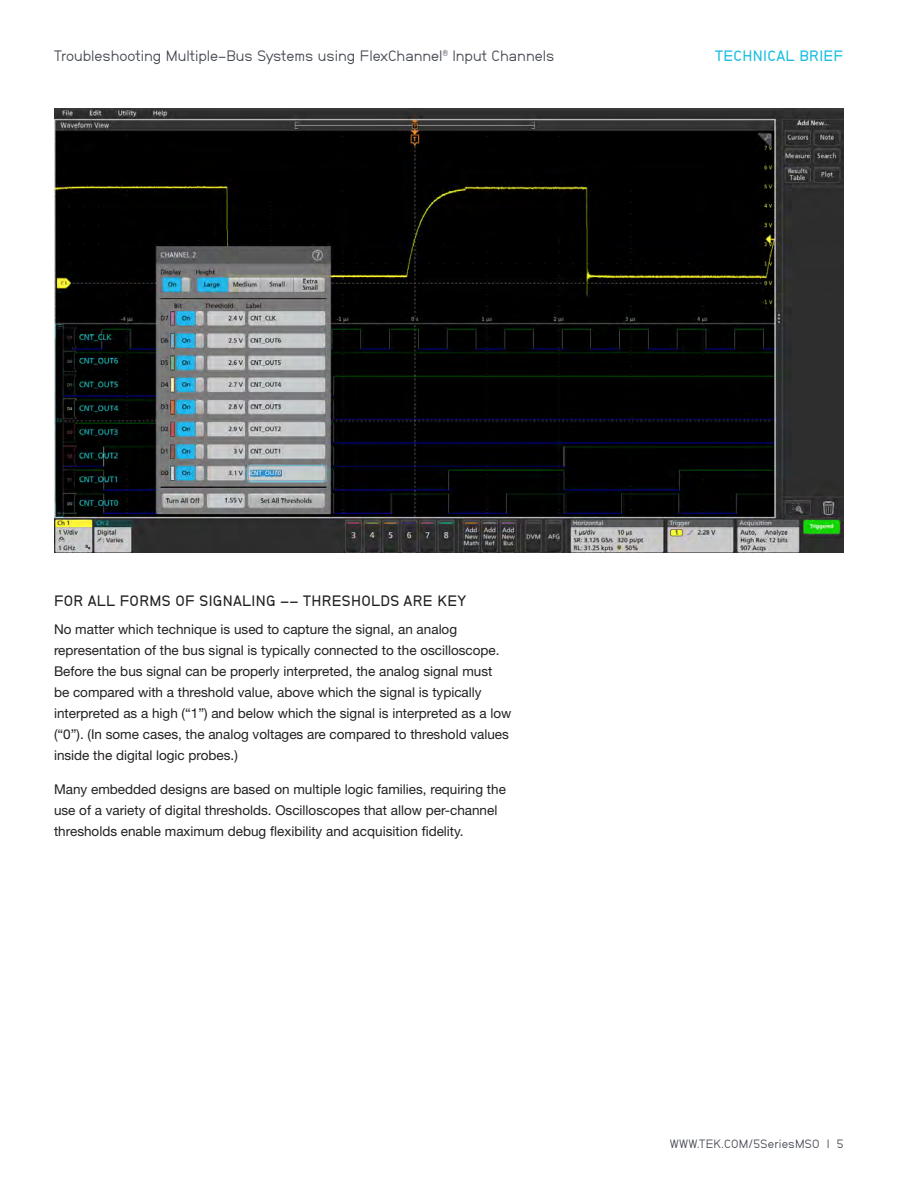
<style>
.page{position:relative;width:918px;height:1188px;background:#fff}
.page>*{position:absolute;margin:0;border:0;box-sizing:border-box;transform-origin:0 0}
.t1{font:15px "Neubau Grotesk Nor";color:#41464e}
.Subheads{font:15px "Neubau Grotesk Hal";letter-spacing:.02em;color:#231f20}
.t2{font:15px "Neubau Grotesk Hal";letter-spacing:.02em;color:#1cbfdf}
.Body_-_regular{font:13.5px/21px "Helvetica Neue";color:#231f20}
.t3{font:12px "Neubau Grotesk Nor";letter-spacing:.02em;color:#41464e}
</style>
<div class="page">
<img style="left:54px;top:108px;width:789px;height:444px">
<p class="t1" style="left:54px;top:47px;width:502px">Troubleshooting Multiple-Bus Systems using FlexChannel<sup>®</sup> Input Channels</p>
<p class="t2" style="left:715px;top:46px;width:129px">TECHNICAL BRIEF</p>
<p class="Subheads" style="left:54px;top:591px;width:414px">FOR ALL FORMS OF SIGNALING -- THRESHOLDS ARE KEY</p>
<p class="Body_-_regular" style="left:54px;top:618px;width:459px">No matter which technique is used to capture the signal, an analog representation of the bus signal is typically connected to the oscilloscope.<br>Before the bus signal can be properly interpreted, the analog signal must<br>be compared with a threshold value, above which the signal is typically interpreted as a high (“1”) and below which the signal is interpreted as a low (“0”). (In some cases, the analog voltages are compared to threshold values inside the digital logic probes.)</p>
<p class="Body_-_regular" style="left:54px;top:779px;width:453px">Many embedded designs are based on multiple logic families, requiring the use of a variety of digital thresholds. Oscilloscopes that allow per-channel thresholds enable maximum debug flexibility and acquisition fidelity.</p>
<p class="t3" style="left:670px;top:1137px;width:175px">WWW.TEK.COM/5SeriesMSO | 5</p>
</div>
